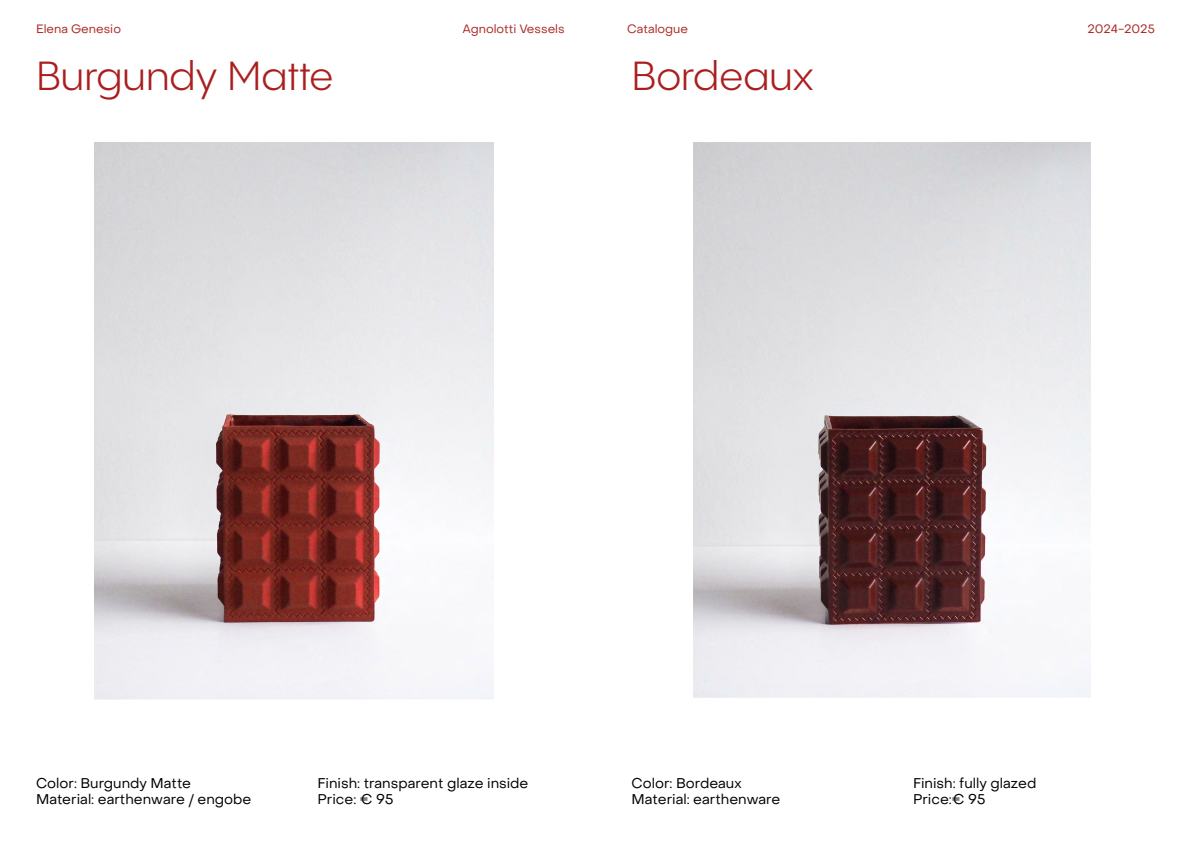
<style>
.page{position:relative;width:1191px;height:842px;background:#fff}
.page>*{position:absolute;margin:0;border:0;box-sizing:border-box;transform-origin:0 0}
.t1{font:40px "PP Pangram Sans";color:#aa1e1e}
.t2{font:14px/16px "Object Sans";color:#000}
.t3{font:12px "Object Sans";color:#aa2925}
</style>
<div class="page">
<img style="left:693px;top:142px;width:397px;height:555px">
<img style="left:95px;top:142px;width:398px;height:558px">
<p class="t3" style="left:36px;top:21px;width:87px">Elena Genesio</p>
<p class="t3" style="left:462px;top:21px;width:104px">Agnolotti Vessels</p>
<p class="t3" style="left:627px;top:21px;width:63px">Catalogue</p>
<p class="t3" style="left:1087px;top:21px;width:69px">2024-2025</p>
<h1 class="t1" style="left:36px;top:51px;width:299px">Burgundy Matte</h1>
<h1 class="t1" style="left:631px;top:51px;width:184px">Bordeaux</h1>
<p class="t2" style="left:36px;top:775px;width:217px">Color: Burgundy Matte<br>Material: earthenware / engobe</p>
<p class="t2" style="left:317px;top:775px;width:212px">Finish: transparent glaze inside<br>Price: € 95</p>
<p class="t2" style="left:631px;top:775px;width:150px">Color: Bordeaux<br>Material: earthenware</p>
<p class="t2" style="left:913px;top:775px;width:125px">Finish: fully glazed<br>Price:€ 95</p>
</div>
